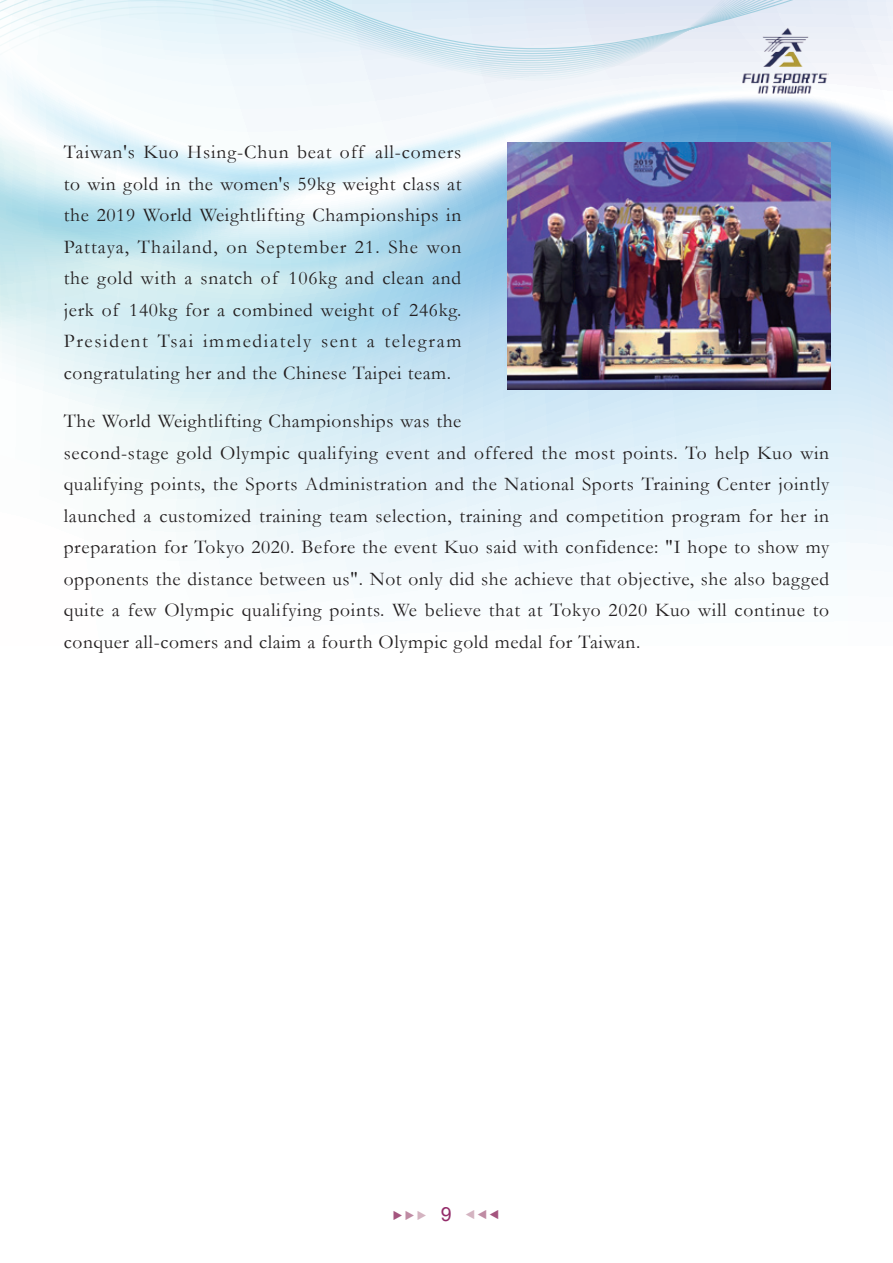
<style>
.page{position:relative;width:893px;height:1263px;background:#fff}
.page>*{position:absolute;margin:0;border:0;box-sizing:border-box;transform-origin:0 0}
.t1{font:19.5px/31.5px "Garamond";letter-spacing:.03em;color:#231f20;text-align:justify}
.t2{font:19.5px "Arial";color:#932b69}
.t3{font:700 12px "Century Gothic";color:#a4547e;scale:1.1 1}
.t4{font:700 12px "Century Gothic";color:#bf8ba3;scale:1.1 1}
.t5{font:700 12px "Century Gothic";color:#d4b4c1;scale:1.1 1}
</style>
<div class="page">
<svg style="left:0;top:59px;width:893px;height:526px"></svg>
<svg style="left:518px;top:114px;width:275px;height:7px"></svg>
<svg style="left:518px;top:102px;width:292px;height:6px"></svg>
<svg style="left:518px;top:95px;width:301px;height:7px"></svg>
<div style="left:518px;top:76px;width:327px;height:7px;background:#f3f6fa"></div>
<svg style="left:518px;top:70px;width:335px;height:6px"></svg>
<svg style="left:518px;top:64px;width:344px;height:6px"></svg>
<svg style="left:70px;top:49px;width:823px;height:3px"></svg>
<svg style="left:0;top:0;width:893px;height:49px;background:#e1edf6"></svg>
<svg style="left:0;top:52px;width:518px;height:278px"></svg>
<img style="left:741px;top:26px;width:87px;height:69px">
<img style="left:507px;top:142px;width:323px;height:247px">
<p class="t1" style="left:64px;top:136px;width:399px">Taiwan's Kuo Hsing-Chun beat off all-comers to win gold in the women's 59kg weight class at the 2019 World Weightlifting Championships in Pattaya, Thailand, on September 21. She won the gold with a snatch of 106kg and clean and jerk of 140kg for a combined weight of 246kg.<br>President Tsai immediately sent a telegram congratulating her and the Chinese Taipei team.</p>
<p class="t1" style="left:64px;top:405px;width:767px;text-align:left">The World Weightlifting Championships was the<br>second-stage gold Olympic qualifying event and offered the most points. To help Kuo win qualifying points, the Sports Administration and the National Sports Training Center jointly launched a customized training team selection, training and competition program for her in preparation for Tokyo 2020. Before the event Kuo said with confidence: "I hope to show my opponents the distance between us". Not only did she achieve that objective, she also bagged quite a few Olympic qualifying points. We believe that at Tokyo 2020 Kuo will continue to conquer all-comers and claim a fourth Olympic gold medal for Taiwan.</p>
<p class="t3" style="left:388px;top:1221px;width:13px;rotate:-90deg">▼</p>
<p class="t4" style="left:400px;top:1221px;width:13px;rotate:-90deg">▼</p>
<p class="t5" style="left:412px;top:1221px;width:13px;rotate:-90deg">▼</p>
<p class="t2" style="left:441px;top:1202px;width:12px">9</p>
<p class="t5" style="left:480px;top:1208px;width:13px;rotate:90deg">▼</p>
<p class="t4" style="left:492px;top:1208px;width:13px;rotate:90deg">▼</p>
<p class="t3" style="left:504px;top:1208px;width:13px;rotate:90deg">▼</p>
</div>
